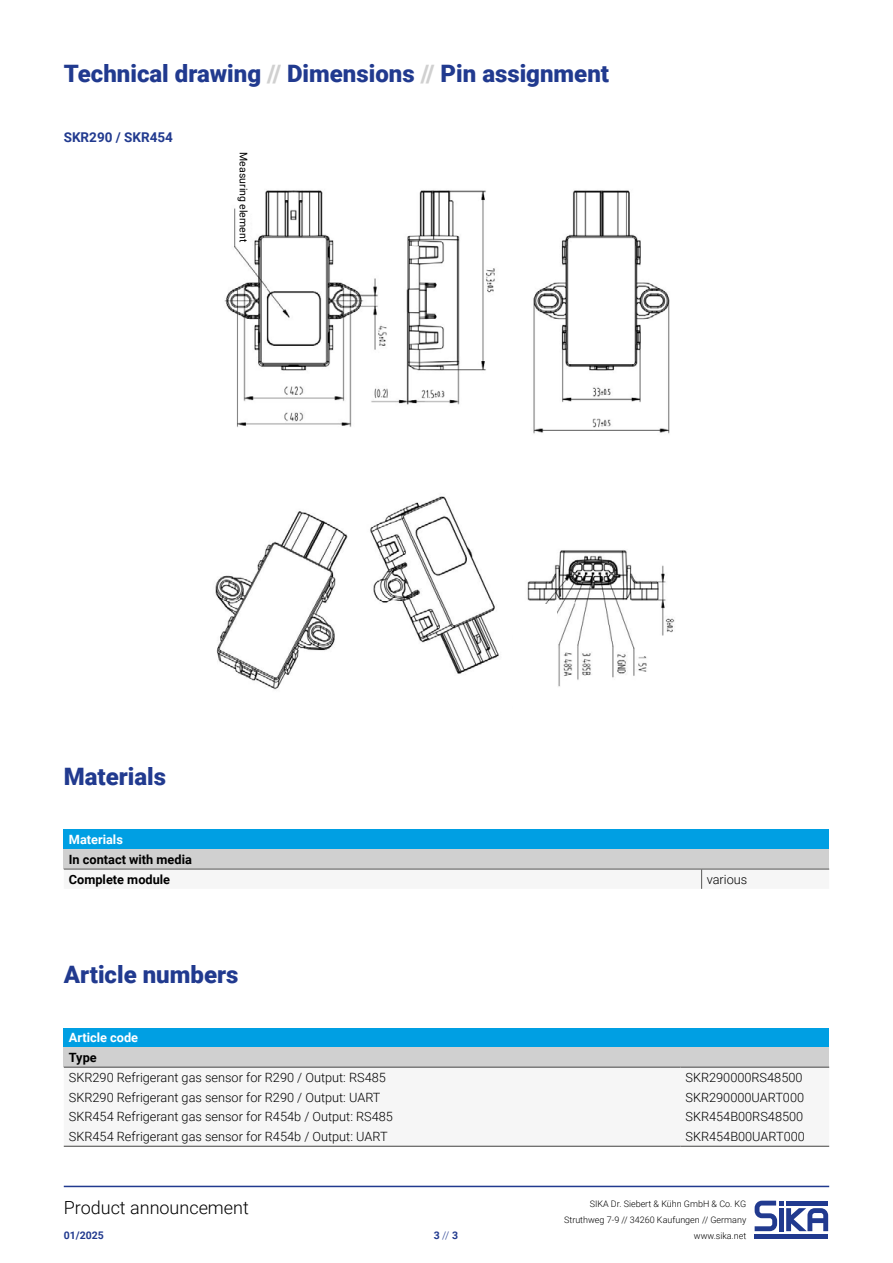
<style>
.page{position:relative;width:893px;height:1263px;background:#fff}
.page>*{position:absolute;margin:0;border:0;box-sizing:border-box;transform-origin:0 0}
.t1{font:900 24px "Roboto";color:#213a8f}
.t2{font:300 18px "Roboto";color:#000}
.t3{font:700 13.5px "Roboto";color:#213a8f}
.t4{font:300 12.75px "Roboto";color:#000}
.t5{font:700 12.75px/19.8px "Roboto";color:#000}
.t6{font:700 12.75px "Roboto";color:#fff}
.t7{font:10.5px "Roboto";color:#000}
.t8{font:700 10.5px "Roboto";color:#213a8f}
.t9{font:300 9px/15.8px "Roboto";color:#000;text-align:right}
.s1{color:#d0d0d0}
.s2{font-weight:300}
</style>
<div class="page">
<hr style="left:64px;top:1186px;width:765px;height:1px;background:#213a8f">
<svg style="left:754px;top:1200px;width:75px;height:39px"></svg>
<div style="left:64px;top:829px;width:765px;height:20px;background:#009fe3"></div>
<div style="left:64px;top:849px;width:765px;height:20px;background:#d0d0d0"></div>
<div style="left:64px;top:869px;width:765px;height:20px;background:#f6f6f6"></div>
<div style="left:64px;top:1028px;width:765px;height:19px;background:#009fe3"></div>
<div style="left:64px;top:1047px;width:765px;height:20px;background:#d0d0d0"></div>
<svg style="left:64px;top:1145px;width:765px;height:1px"></svg>
<hr style="left:64px;top:1066px;width:616px;height:2px;background:#575756">
<hr style="left:680px;top:1066px;width:149px;height:2px;background:#575756">
<hr style="left:64px;top:1146px;width:616px;height:1px;background:#575756">
<hr style="left:680px;top:1146px;width:149px;height:1px;background:#575756">
<img style="left:224px;top:190px;width:446px;height:244px">
<img style="left:215px;top:496px;width:460px;height:194px">
<div style="left:237px;top:148px;width:13px;height:99px;background:#fff"></div>
<div style="left:513px;top:604px;width:43px;height:116px;background:#fff"></div>
<h1 class="t1" style="left:64px;top:56px;width:547px">Technical drawing <span class="s1">//</span> Dimensions <span class="s1">//</span> Pin assignment</h1>
<p class="t3" style="left:64px;top:128px;width:111px">SKR290 / SKR454</p>
<p class="t7" style="left:251px;top:152px;width:91px;rotate:90deg">Measuring element</p>
<h1 class="t1" style="left:64px;top:759px;width:104px">Materials</h1>
<p class="t6" style="left:69px;top:831px;width:56px">Materials</p>
<p class="t5" style="left:69px;top:849px;width:124px">In contact with media<br>Complete module</p>
<h1 class="t1" style="left:64px;top:957px;width:176px">Article numbers</h1>
<p class="t4" style="left:707px;top:870px;width:42px">various</p>
<p class="t6" style="left:69px;top:1029px;width:71px">Article code</p>
<p class="t5" style="left:69px;top:1047px;width:29px">Type</p>
<p class="t4" style="left:69px;top:1068px;width:319px">SKR290 Refrigerant gas sensor for R290 / Output: RS485</p>
<p class="t4" style="left:685px;top:1068px;width:119px">SKR290000RS48500</p>
<p class="t4" style="left:69px;top:1088px;width:313px">SKR290 Refrigerant gas sensor for R290 / Output: UART</p>
<p class="t4" style="left:685px;top:1088px;width:120px">SKR290000UART000</p>
<p class="t4" style="left:69px;top:1108px;width:326px">SKR454 Refrigerant gas sensor for R454b / Output: RS485</p>
<p class="t4" style="left:685px;top:1108px;width:119px">SKR454B00RS48500</p>
<p class="t4" style="left:69px;top:1128px;width:320px">SKR454 Refrigerant gas sensor for R454b / Output: UART</p>
<p class="t4" style="left:685px;top:1128px;width:121px">SKR454B00UART000</p>
<h2 class="t2" style="left:64px;top:1195px;width:187px">Product announcement</h2>
<p class="t8" style="left:64px;top:1228px;width:42px">01/2025</p>
<p class="t8" style="left:434px;top:1228px;width:26px">3 <span class="s2">//</span> 3</p>
<p class="t9" style="left:564px;top:1196px;width:184px">SIKA Dr. Siebert &amp; Kühn GmbH &amp; Co. KG<br>Struthweg 7-9 // 34260 Kaufungen // Germany www.sika.net</p>
</div>
